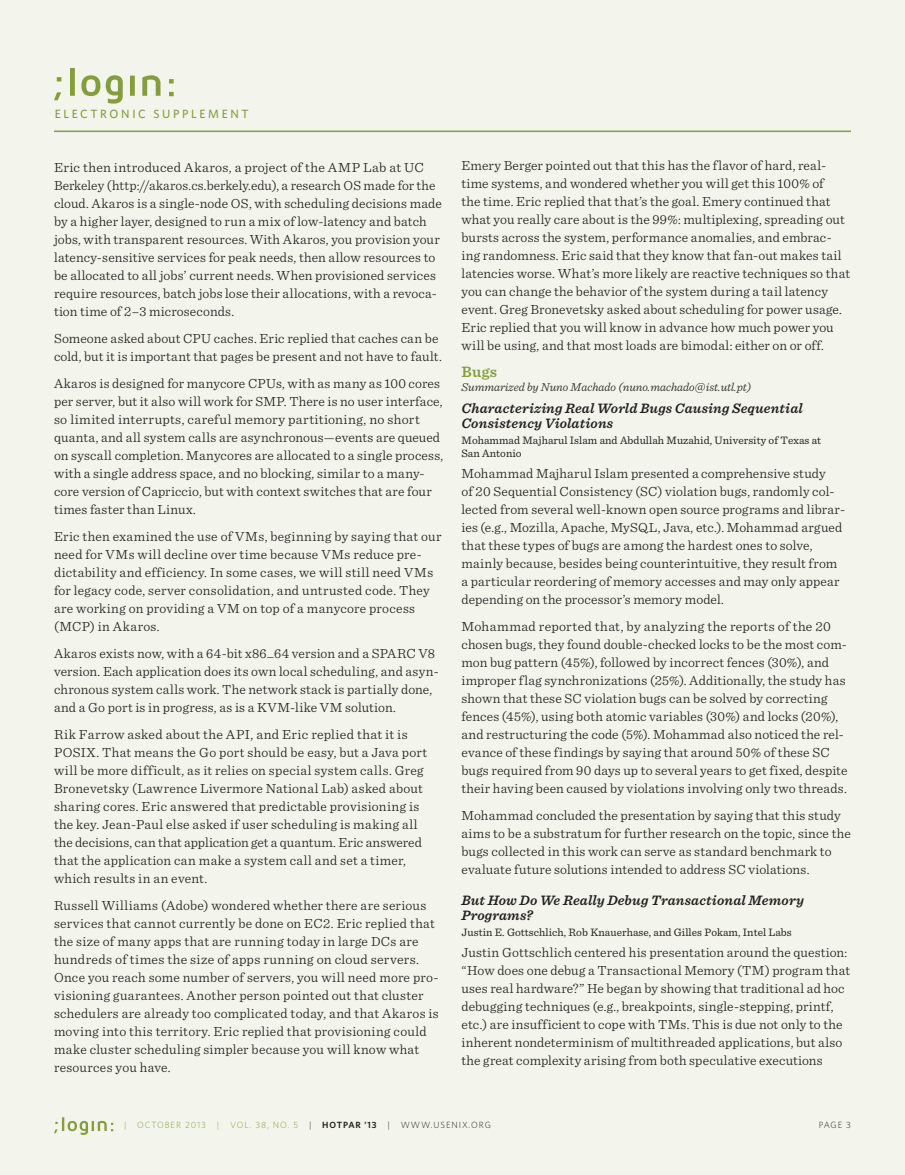
<style>
.page{position:relative;width:905px;height:1175px;background:#fff}
.page>*{position:absolute;margin:0;border:0;box-sizing:border-box;transform-origin:0 0}
.t1{font:600 15.75px "Sentinel";color:#849e3c}
.t2{font:italic 600 14.25px/15.8px "Sentinel";letter-spacing:.015em;color:#231f20}
.t3{font:300 13.8px/18px "Sentinel";letter-spacing:.01em;color:#231f20}
.t4{font:italic 300 12px "Sentinel";color:#231f20}
.t5{font:500 12px "Whitney";letter-spacing:.215em;color:#849e3c}
.t6{font:11.25px/12.8px "Sentinel";letter-spacing:.005em;color:#231f20}
.t7{font:300 9px "Whitney";letter-spacing:.1em;color:#849e3c}
.t8{font:300 9px "Whitney";color:#231f20}
.s1{color:#231f20}
.s2{font-weight:600;color:#231f20}
</style>
<div class="page">
<div style="left:0;top:0;width:904px;height:1174px;background:#f3f5ec"></div>
<svg style="left:54px;top:68px;width:120px;height:36px"></svg>
<hr style="left:54px;top:130px;width:796px;height:2px;background:#849e3c">
<svg style="left:54px;top:1117px;width:59px;height:17px"></svg>
<p class="t5" style="left:55px;top:105px;width:195px">ELECTRONIC SUPPLEMENT</p>
<p class="t3" style="left:54px;top:157px;width:389px">Eric then introduced Akaros, a project of the AMP Lab at UC Berkeley (http://akaros.cs.berkely.edu), a research OS made for the cloud. Akaros is a single-node OS, with scheduling decisions made by a higher layer, designed to run a mix of low-latency and batch jobs, with transparent resources. With Akaros, you provision your latency-sensitive services for peak needs, then allow resources to be allocated to all jobs’ current needs. When provisioned services require resources, batch jobs lose their allocations, with a revoca&shy;tion time of 2–3 microseconds.</p>
<p class="t3" style="left:54px;top:328px;width:389px">Someone asked about CPU caches. Eric replied that caches can be cold, but it is important that pages be present and not have to fault.</p>
<p class="t3" style="left:54px;top:373px;width:391px">Akaros is designed for manycore CPUs, with as many as 100 cores per server, but it also will work for SMP. There is no user interface, so limited interrupts, careful memory partitioning, no short quanta, and all system calls are asynchronous—events are queued on syscall completion. Manycores are allocated to a single process, with a single address space, and no blocking, similar to a many&shy;core version of Capriccio, but with context switches that are four times faster than Linux.</p>
<p class="t3" style="left:54px;top:526px;width:389px">Eric then examined the use of VMs, beginning by saying that our need for VMs will decline over time because VMs reduce pre&shy;dictability and efficiency. In some cases, we will still need VMs for legacy code, server consolidation, and untrusted code. They are working on providing a VM on top of a manycore process (MCP) in Akaros.</p>
<p class="t3" style="left:54px;top:643px;width:386px">Akaros exists now, with a 64-bit x86_64 version and a SPARC V8 version. Each application does its own local scheduling, and asyn&shy;chronous system calls work. The network stack is partially done, and a Go port is in progress, as is a KVM-like VM solution.</p>
<p class="t3" style="left:54px;top:724px;width:374px">Rik Farrow asked about the API, and Eric replied that it is POSIX. That means the Go port should be easy, but a Java port will be more difficult, as it relies on special system calls. Greg Bronevetsky (Lawrence Livermore National Lab) asked about sharing cores. Eric answered that predictable provisioning is the key. Jean-Paul else asked if user scheduling is making all the decisions, can that application get a quantum. Eric answered that the application can make a system call and set a timer, which results in an event.</p>
<p class="t3" style="left:54px;top:895px;width:386px">Russell Williams (Adobe) wondered whether there are serious services that cannot currently be done on EC2. Eric replied that the size of many apps that are running today in large DCs are hundreds of times the size of apps running on cloud servers.<br>Once you reach some number of servers, you will need more pro&shy;visioning guarantees. Another person pointed out that cluster schedulers are already too complicated today, and that Akaros is moving into this territory. Eric replied that provisioning could make cluster scheduling simpler because you will know what resources you have.</p>
<p class="t3" style="left:461px;top:156px;width:390px">Emery Berger pointed out that this has the flavor of hard, real&shy;time systems, and wondered whether you will get this 100% of<br>the time. Eric replied that that’s the goal. Emery continued that what you really care about is the 99%: multiplexing, spreading out bursts across the system, performance anomalies, and embrac&shy;ing randomness. Eric said that they know that fan-out makes tail latencies worse. What’s more likely are reactive techniques so that you can change the behavior of the system during a tail latency event. Greg Bronevetsky asked about scheduling for power usage.<br>Eric replied that you will know in advance how much power you will be using, and that most loads are bimodal: either on or off.</p>
<p class="t1" style="left:461px;top:360px;width:37px">Bugs</p>
<p class="t4" style="left:461px;top:378px;width:291px">Summarized by Nuno Machado (nuno.machado@ist.utl.pt)</p>
<p class="t2" style="left:461px;top:399px;width:343px">Characterizing Real World Bugs Causing Sequential<br>Consistency Violations</p>
<p class="t6" style="left:461px;top:433px;width:361px">Mohammad Majharul Islam and Abdullah Muzahid, University of Texas at<br>San Antonio</p>
<p class="t3" style="left:461px;top:463px;width:385px">Mohammad Majharul Islam presented a comprehensive study<br>of 20 Sequential Consistency (SC) violation bugs, randomly col&shy;lected from several well-known open source programs and librar&shy;ies (e.g., Mozilla, Apache, MySQL, Java, etc.). Mohammad argued that these types of bugs are among the hardest ones to solve, mainly because, besides being counterintuitive, they result from a particular reordering of memory accesses and may only appear depending on the processor’s memory model.</p>
<p class="t3" style="left:461px;top:616px;width:387px">Mohammad reported that, by analyzing the reports of the 20 chosen bugs, they found double-checked locks to be the most com&shy;mon bug pattern (45%), followed by incorrect fences (30%), and improper flag synchronizations (25%). Additionally, the study has shown that these SC violation bugs can be solved by correcting fences (45%), using both atomic variables (30%) and locks (20%), and restructuring the code (5%). Mohammad also noticed the rel&shy;evance of these findings by saying that around 50% of these SC bugs required from 90 days up to several years to get fixed, despite their having been caused by violations involving only two threads.</p>
<p class="t3" style="left:461px;top:805px;width:391px">Mohammad concluded the presentation by saying that this study aims to be a substratum for further research on the topic, since the bugs collected in this work can serve as standard benchmark to evaluate future solutions intended to address SC violations.</p>
<p class="t2" style="left:461px;top:891px;width:344px">But How Do We Really Debug Transactional Memory<br>Programs?</p>
<p class="t6" style="left:461px;top:925px;width:332px">Justin E. Gottschlich, Rob Knauerhase, and Gilles Pokam, Intel Labs</p>
<p class="t3" style="left:461px;top:942px;width:390px">Justin Gottschlich centered his presentation around the question: “How does one debug a Transactional Memory (TM) program that uses real hardware?” He began by showing that traditional ad hoc debugging techniques (e.g., breakpoints, single-stepping, printf, etc.) are insufficient to cope with TMs. This is due not only to the inherent nondeterminism of multithreaded applications, but also the great complexity arising from both speculative executions</p>
<p class="t7" style="left:124px;top:1119px;width:368px">| OCTOBER 2013 | VOL. 38, NO. 5 <span class="s1">|</span> <span class="s2">HOTPAR ’13</span> <span class="s1">| WWW.USEN IX.ORG</span></p>
<p class="t8" style="left:818px;top:1119px;width:34px">PAG E 3</p>
</div>
